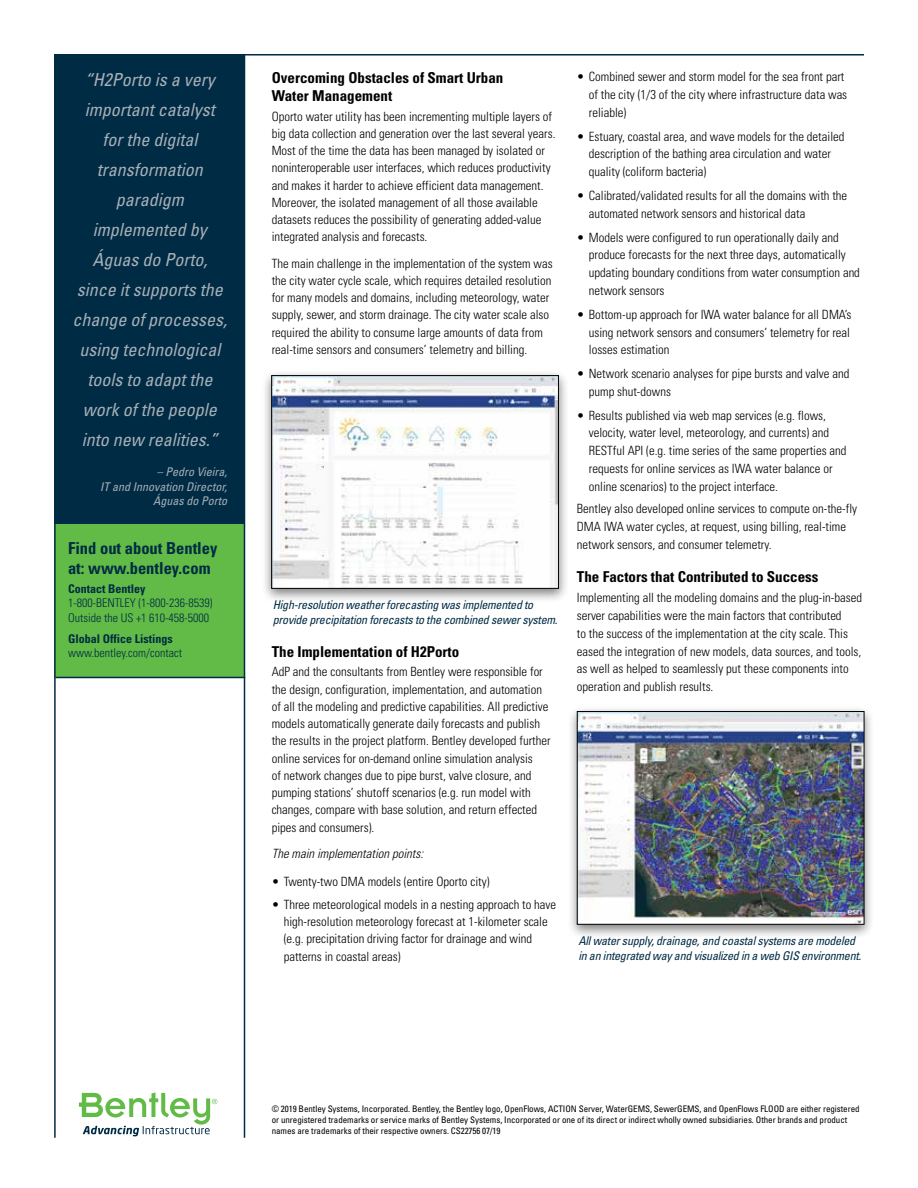
<style>
.page{position:relative;width:918px;height:1188px;background:#fff}
.page>*{position:absolute;margin:0;border:0;box-sizing:border-box;transform-origin:0 0}
.t1{font:italic condensed 18px/30px "Univers";color:#a7afb7;text-align:center}
.t2{font:700 condensed 16.5px/19.8px "Univers";color:#002b44}
.t3{font:700 condensed 15px/18px "Univers";color:#000}
.t4{font:300 condensed 12.75px/17.2px "Univers";color:#000}
.t5{font:italic 300 condensed 12.75px "Univers";color:#000}
.t6{font:italic condensed 12px/14.4px "Univers";letter-spacing:-.02em;color:#002b44}
.t7{font:300 condensed 12px/14.4px "Univers";color:#002b44}
.t8{font:italic condensed 12px/14.4px "Univers";color:#a7afb7;text-align:right}
.t9{font:700 condensed 12px "Univers";color:#002b44}
.t10{font:condensed 9px/10.8px "Univers";letter-spacing:-.005em;color:#000}
</style>
<div class="page">
<div style="left:55px;top:195px;width:190px;height:482px;background:#62bb46"></div>
<hr style="left:56px;top:677px;width:189px;height:1px;background:#002b44">
<div style="left:55px;top:54px;width:190px;height:469px;background:#002b44"></div>
<hr style="left:244px;top:54px;width:1px;height:1084px;background:#002b44">
<hr style="left:54px;top:54px;width:2px;height:1084px;background:#002b44">
<hr style="left:56px;top:54px;width:808px;height:2px;background:#002b44">
<svg style="left:79px;top:1092px;width:138px;height:44px"></svg>
<div style="left:261px;top:370px;width:308px;height:233px;background:#000;opacity:.5"></div>
<svg style="left:271px;top:375px;width:288px;height:214px"></svg>
<div style="left:567px;top:705px;width:308px;height:234px;background:#000;opacity:.5"></div>
<img style="left:576px;top:711px;width:289px;height:214px">
<h1 class="t1" style="left:73px;top:65px;width:156px">“H2Porto is a very important catalyst<br>for the digital transformation paradigm implemented by<br>Águas do Porto, since it supports the change of processes, using technological tools to adapt the work of the people into new realities.”</h1>
<p class="t8" style="left:100px;top:465px;width:129px">– Pedro Vieira,<br>IT and Innovation Director,<br>Águas do Porto</p>
<p class="t2" style="left:68px;top:538px;width:151px">Find out about Bentley at: www.bentley.com</p>
<p class="t9" style="left:68px;top:581px;width:79px">Contact Bentley</p>
<p class="t7" style="left:68px;top:596px;width:146px">1-800-BENTLEY (1-800-236-8539)<br>Outside the US +1 610-458-5000</p>
<p class="t9" style="left:68px;top:631px;width:106px">Global Office Listings</p>
<p class="t7" style="left:68px;top:646px;width:116px">www.bentley.com/contact</p>
<p class="t3" style="left:272px;top:69px;width:233px">Overcoming Obstacles of Smart Urban<br>Water Management</p>
<p class="t4" style="left:272px;top:107px;width:285px">Oporto water utility has been incrementing multiple layers of big data collection and generation over the last several years.<br>Most of the time the data has been managed by isolated or noninteroperable user interfaces, which reduces productivity and makes it harder to achieve efficient data management.<br>Moreover, the isolated management of all those available datasets reduces the possibility of generating added-value integrated analysis and forecasts.</p>
<p class="t4" style="left:272px;top:254px;width:283px">The main challenge in the implementation of the system was the city water cycle scale, which requires detailed resolution for many models and domains, including meteorology, water supply, sewer, and storm drainage. The city water scale also required the ability to consume large amounts of data from real-time sensors and consumers’ telemetry and billing.</p>
<p class="t6" style="left:273px;top:598px;width:286px">High-resolution weather forecasting was implemented to provide precipitation forecasts to the combined sewer system.</p>
<p class="t3" style="left:272px;top:642px;width:189px">The Implementation of H2Porto</p>
<p class="t4" style="left:272px;top:663px;width:280px">AdP and the consultants from Bentley were responsible for the design, configuration, implementation, and automation of all the modeling and predictive capabilities. All predictive models automatically generate daily forecasts and publish the results in the project platform. Bentley developed further online services for on-demand online simulation analysis<br>of network changes due to pipe burst, valve closure, and pumping stations’ shutoff scenarios (e.g. run model with changes, compare with base solution, and return effected pipes and consumers).</p>
<p class="t5" style="left:272px;top:846px;width:153px">The main implementation points:</p>
<p class="t4" style="left:272px;top:872px;width:219px">• Twenty-two DMA models (entire Oporto city)</p>
<p class="t4" style="left:284px;top:896px;width:274px;text-indent:-12px">• Three meteorological models in a nesting approach to have high-resolution meteorology forecast at 1-kilometer scale (e.g. precipitation driving factor for drainage and wind patterns in coastal areas)</p>
<p class="t4" style="left:589px;top:68px;width:260px;line-height:17.9px;text-indent:-12px">• Combined sewer and storm model for the sea front part of the city (1/3 of the city where infrastructure data was reliable)</p>
<p class="t4" style="left:589px;top:127px;width:257px;line-height:17.9px;text-indent:-12px">• Estuary, coastal area, and wave models for the detailed description of the bathing area circulation and water quality (coliform bacteria)</p>
<p class="t4" style="left:589px;top:187px;width:260px;line-height:17.9px;text-indent:-12px">• Calibrated/validated results for all the domains with the automated network sensors and historical data</p>
<p class="t4" style="left:589px;top:228px;width:273px;line-height:17.9px;text-indent:-12px">• Models were configured to run operationally daily and produce forecasts for the next three days, automatically updating boundary conditions from water consumption and network sensors</p>
<p class="t4" style="left:589px;top:305px;width:264px;line-height:17.9px;text-align:justify;text-indent:-12px">• Bottom-up approach for IWA water balance for all DMA’s using network sensors and consumers’ telemetry for real losses estimation</p>
<p class="t4" style="left:589px;top:365px;width:262px;line-height:17.9px;text-indent:-12px">• Network scenario analyses for pipe bursts and valve and pump shut-downs</p>
<p class="t4" style="left:589px;top:406px;width:259px;line-height:17.9px;text-indent:-12px">• Results published via web map services (e.g. flows, velocity, water level, meteorology, and currents) and RESTful API (e.g. time series of the same properties and requests for online services as IWA water balance or online scenarios) to the project interface.</p>
<p class="t4" style="left:577px;top:500px;width:282px;line-height:17.9px">Bentley also developed online services to compute on-the-fly<br>DMA IWA water cycles, at request, using billing, real-time network sensors, and consumer telemetry.</p>
<p class="t3" style="left:577px;top:568px;width:243px">The Factors that Contributed to Success</p>
<p class="t4" style="left:577px;top:589px;width:287px;line-height:17.9px">Implementing all the modeling domains and the plug-in-based server capabilities were the main factors that contributed<br>to the success of the implementation at the city scale. This eased the integration of new models, data sources, and tools, as well as helped to seamlessly put these components into operation and publish results.</p>
<p class="t6" style="left:578px;top:934px;width:284px">All water supply, drainage, and coastal systems are modeled in an integrated way and visualized in a web GIS environment.</p>
<p class="t10" style="left:272px;top:1104px;width:589px">© 2019 Bentley Systems, Incorporated. Bentley, the Bentley logo, OpenFlows, ACTION Server, WaterGEMS, SewerGEMS, and OpenFlows FLOOD are either registered or unregistered trademarks or service marks of Bentley Systems, Incorporated or one of its direct or indirect wholly owned subsidiaries. Other brands and product names are trademarks of their respective owners. CS22756 07/19</p>
</div>
